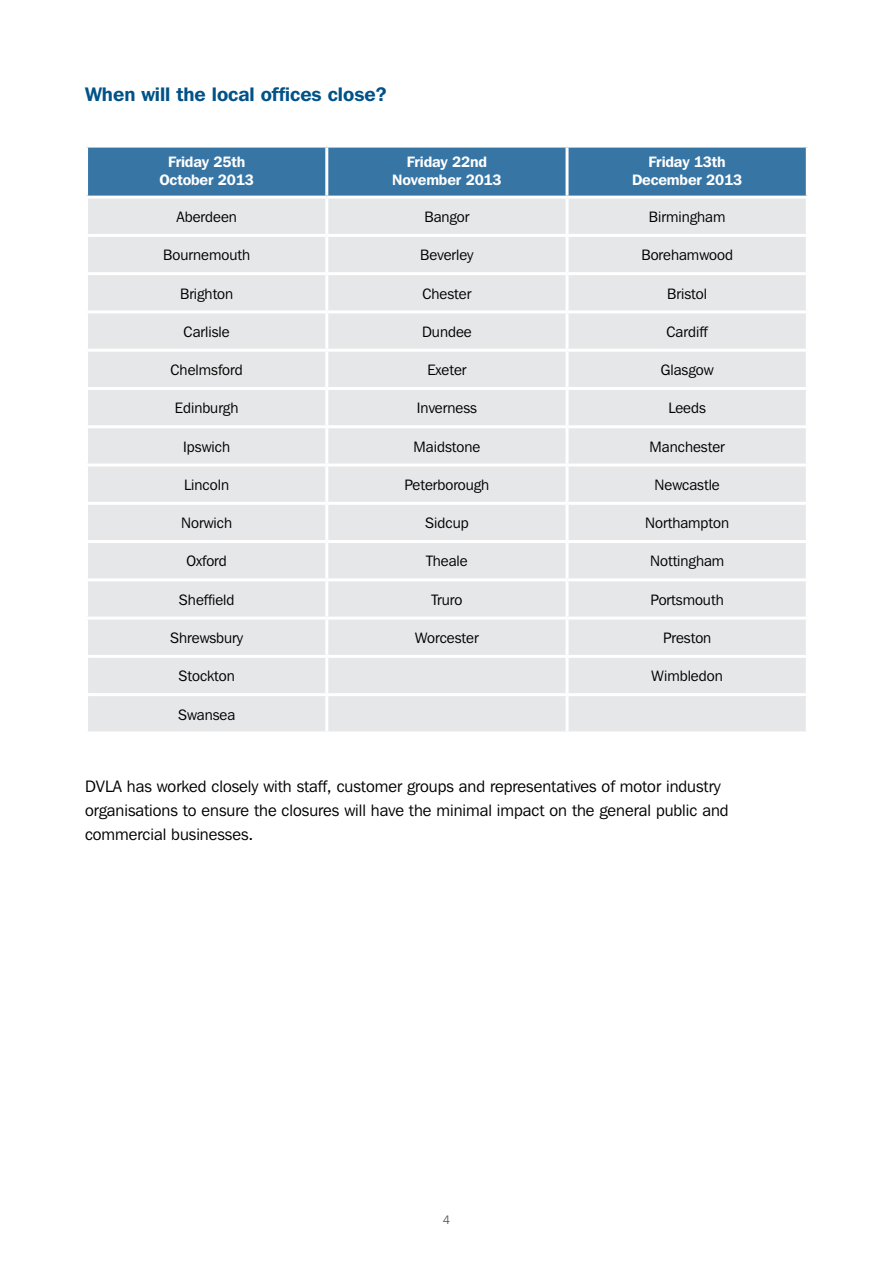
<style>
.page{position:relative;width:893px;height:1263px;background:#fff}
.page>*{position:absolute;margin:0;border:0;box-sizing:border-box;transform-origin:0 0}
.Subs{font:600 19.5px "Franklin Gothic IT Cby BT";color:#005288}
.Subs-2{font:16.5px/24px "Franklin Gothic IT Cby BT";color:#000}
.Table_text{font:15px "Franklin Gothic IT Cby BT";color:#000}
.Table_text-2{font:600 15px/18px "Franklin Gothic IT Cby BT";letter-spacing:-.01em;color:#fff;text-align:center}
.t1{font:12px "Franklin Gothic IT Cby BT";color:#58595b}
</style>
<div class="page">
<div style="left:88px;top:148px;width:718px;height:48px;background:#3775a5"></div>
<div style="left:88px;top:199px;width:718px;height:532px;background:#e6e7e8"></div>
<hr style="left:325px;top:148px;width:3px;height:48px;background:#fff">
<hr style="left:566px;top:148px;width:3px;height:48px;background:#fff">
<hr style="left:325px;top:199px;width:3px;height:35px;background:#fff">
<hr style="left:566px;top:199px;width:3px;height:35px;background:#fff">
<hr style="left:85px;top:234px;width:242px;height:3px;background:#fff">
<hr style="left:327px;top:234px;width:240px;height:3px;background:#fff">
<hr style="left:325px;top:237px;width:3px;height:35px;background:#fff">
<hr style="left:567px;top:234px;width:242px;height:3px;background:#fff">
<hr style="left:566px;top:237px;width:3px;height:35px;background:#fff">
<hr style="left:85px;top:272px;width:242px;height:3px;background:#fff">
<hr style="left:327px;top:272px;width:240px;height:3px;background:#fff">
<hr style="left:325px;top:275px;width:3px;height:35px;background:#fff">
<hr style="left:567px;top:272px;width:242px;height:3px;background:#fff">
<hr style="left:566px;top:275px;width:3px;height:35px;background:#fff">
<hr style="left:85px;top:310px;width:242px;height:3px;background:#fff">
<hr style="left:327px;top:310px;width:240px;height:3px;background:#fff">
<hr style="left:325px;top:313px;width:3px;height:36px;background:#fff">
<hr style="left:567px;top:310px;width:242px;height:3px;background:#fff">
<hr style="left:566px;top:313px;width:3px;height:36px;background:#fff">
<hr style="left:85px;top:349px;width:242px;height:3px;background:#fff">
<hr style="left:327px;top:349px;width:240px;height:3px;background:#fff">
<hr style="left:325px;top:352px;width:3px;height:35px;background:#fff">
<hr style="left:567px;top:349px;width:242px;height:3px;background:#fff">
<hr style="left:566px;top:352px;width:3px;height:35px;background:#fff">
<hr style="left:85px;top:387px;width:242px;height:3px;background:#fff">
<hr style="left:327px;top:387px;width:240px;height:3px;background:#fff">
<hr style="left:325px;top:390px;width:3px;height:35px;background:#fff">
<hr style="left:567px;top:387px;width:242px;height:3px;background:#fff">
<hr style="left:566px;top:390px;width:3px;height:35px;background:#fff">
<hr style="left:85px;top:425px;width:242px;height:3px;background:#fff">
<hr style="left:327px;top:425px;width:240px;height:3px;background:#fff">
<hr style="left:325px;top:428px;width:3px;height:35px;background:#fff">
<hr style="left:567px;top:425px;width:242px;height:3px;background:#fff">
<hr style="left:566px;top:428px;width:3px;height:35px;background:#fff">
<hr style="left:85px;top:463px;width:242px;height:3px;background:#fff">
<hr style="left:327px;top:463px;width:240px;height:3px;background:#fff">
<hr style="left:325px;top:466px;width:3px;height:36px;background:#fff">
<hr style="left:567px;top:463px;width:242px;height:3px;background:#fff">
<hr style="left:566px;top:466px;width:3px;height:36px;background:#fff">
<hr style="left:85px;top:502px;width:242px;height:3px;background:#fff">
<hr style="left:327px;top:502px;width:240px;height:3px;background:#fff">
<hr style="left:325px;top:505px;width:3px;height:35px;background:#fff">
<hr style="left:567px;top:502px;width:242px;height:3px;background:#fff">
<hr style="left:566px;top:505px;width:3px;height:35px;background:#fff">
<hr style="left:85px;top:540px;width:242px;height:3px;background:#fff">
<hr style="left:327px;top:540px;width:240px;height:3px;background:#fff">
<hr style="left:325px;top:543px;width:3px;height:35px;background:#fff">
<hr style="left:567px;top:540px;width:242px;height:3px;background:#fff">
<hr style="left:566px;top:543px;width:3px;height:35px;background:#fff">
<hr style="left:85px;top:578px;width:242px;height:3px;background:#fff">
<hr style="left:327px;top:578px;width:240px;height:3px;background:#fff">
<hr style="left:325px;top:581px;width:3px;height:36px;background:#fff">
<hr style="left:567px;top:578px;width:242px;height:3px;background:#fff">
<hr style="left:566px;top:581px;width:3px;height:36px;background:#fff">
<hr style="left:85px;top:617px;width:242px;height:3px;background:#fff">
<hr style="left:327px;top:617px;width:240px;height:3px;background:#fff">
<hr style="left:325px;top:620px;width:3px;height:35px;background:#fff">
<hr style="left:567px;top:617px;width:242px;height:3px;background:#fff">
<hr style="left:566px;top:620px;width:3px;height:35px;background:#fff">
<hr style="left:85px;top:655px;width:242px;height:3px;background:#fff">
<hr style="left:327px;top:655px;width:240px;height:3px;background:#fff">
<hr style="left:325px;top:658px;width:3px;height:35px;background:#fff">
<hr style="left:567px;top:655px;width:242px;height:3px;background:#fff">
<hr style="left:566px;top:658px;width:3px;height:35px;background:#fff">
<hr style="left:85px;top:693px;width:242px;height:3px;background:#fff">
<hr style="left:327px;top:693px;width:240px;height:3px;background:#fff">
<hr style="left:325px;top:696px;width:3px;height:35px;background:#fff">
<hr style="left:567px;top:693px;width:242px;height:3px;background:#fff">
<hr style="left:566px;top:696px;width:3px;height:35px;background:#fff">
<p class="Subs" style="left:85px;top:82px;width:303px">When will the local offices close?</p>
<p class="Table_text-2" style="left:159px;top:152px;width:96px">Friday 25th<br>October 2013</p>
<p class="Table_text-2" style="left:392px;top:152px;width:111px">Friday 22nd<br>November 2013</p>
<p class="Table_text-2" style="left:632px;top:152px;width:112px">Friday 13th<br>December 2013</p>
<p class="Table_text" style="left:176px;top:207px;width:62px">Aberdeen</p>
<p class="Table_text" style="left:424px;top:207px;width:47px">Bangor</p>
<p class="Table_text" style="left:649px;top:207px;width:78px">Birmingham</p>
<p class="Table_text" style="left:163px;top:246px;width:88px">Bournemouth</p>
<p class="Table_text" style="left:420px;top:246px;width:55px">Beverley</p>
<p class="Table_text" style="left:641px;top:246px;width:93px">Borehamwood</p>
<p class="Table_text" style="left:180px;top:284px;width:55px">Brighton</p>
<p class="Table_text" style="left:422px;top:284px;width:50px">Chester</p>
<p class="Table_text" style="left:667px;top:284px;width:41px">Bristol</p>
<p class="Table_text" style="left:184px;top:322px;width:48px">Carlisle</p>
<p class="Table_text" style="left:422px;top:322px;width:51px">Dundee</p>
<p class="Table_text" style="left:667px;top:322px;width:43px">Cardiff</p>
<p class="Table_text" style="left:171px;top:361px;width:74px">Chelmsford</p>
<p class="Table_text" style="left:427px;top:361px;width:41px">Exeter</p>
<p class="Table_text" style="left:661px;top:361px;width:54px">Glasgow</p>
<p class="Table_text" style="left:175px;top:399px;width:65px">Edinburgh</p>
<p class="Table_text" style="left:417px;top:399px;width:62px">Inverness</p>
<p class="Table_text" style="left:668px;top:399px;width:39px">Leeds</p>
<p class="Table_text" style="left:183px;top:437px;width:48px">Ipswich</p>
<p class="Table_text" style="left:414px;top:437px;width:68px">Maidstone</p>
<p class="Table_text" style="left:650px;top:437px;width:77px">Manchester</p>
<p class="Table_text" style="left:184px;top:475px;width:46px">Lincoln</p>
<p class="Table_text" style="left:404px;top:475px;width:86px">Peterborough</p>
<p class="Table_text" style="left:654px;top:475px;width:67px">Newcastle</p>
<p class="Table_text" style="left:181px;top:514px;width:52px">Norwich</p>
<p class="Table_text" style="left:425px;top:514px;width:45px">Sidcup</p>
<p class="Table_text" style="left:645px;top:514px;width:85px">Northampton</p>
<p class="Table_text" style="left:186px;top:552px;width:42px">Oxford</p>
<p class="Table_text" style="left:426px;top:552px;width:43px">Theale</p>
<p class="Table_text" style="left:650px;top:552px;width:76px">Nottingham</p>
<p class="Table_text" style="left:179px;top:590px;width:57px">Sheffield</p>
<p class="Table_text" style="left:431px;top:590px;width:33px">Truro</p>
<p class="Table_text" style="left:651px;top:590px;width:75px">Portsmouth</p>
<p class="Table_text" style="left:170px;top:628px;width:75px">Shrewsbury</p>
<p class="Table_text" style="left:415px;top:628px;width:65px">Worcester</p>
<p class="Table_text" style="left:663px;top:628px;width:50px">Preston</p>
<p class="Table_text" style="left:178px;top:667px;width:58px">Stockton</p>
<p class="Table_text" style="left:652px;top:667px;width:73px">Wimbledon</p>
<p class="Table_text" style="left:178px;top:705px;width:59px">Swansea</p>
<p class="Subs-2" style="left:85px;top:774px;width:645px">DVLA has worked closely with staff, customer groups and representatives of motor industry organisations to ensure the closures will have the minimal impact on the general public and commercial businesses.</p>
<p class="t1" style="left:443px;top:1212px;width:9px">4</p>
</div>
